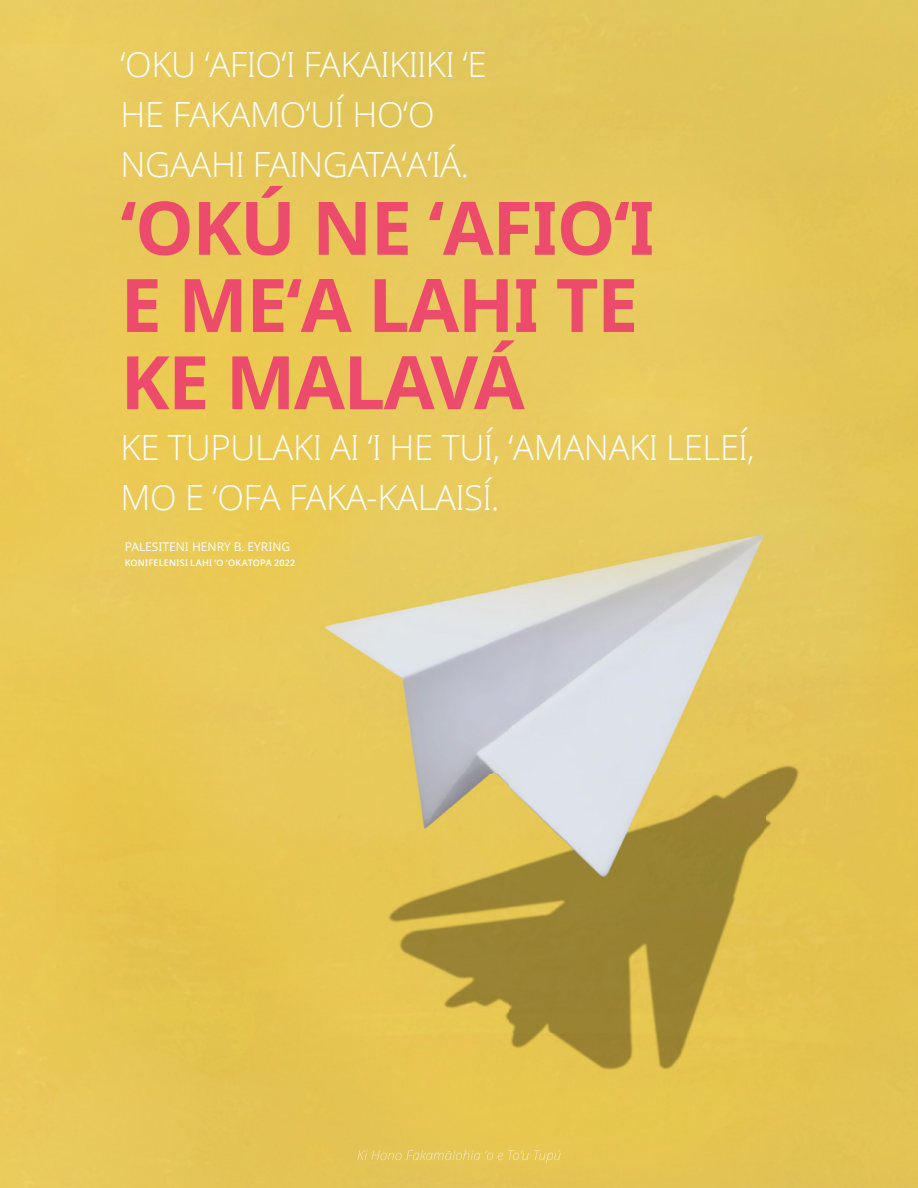
<style>
.page{position:relative;width:918px;height:1188px;background:#fff}
.page>*{position:absolute;margin:0;border:0;box-sizing:border-box;transform-origin:0 0}
.t1{font:700 73.95px/77.2px "Dots Solidlds Lat";letter-spacing:-.02em;color:#ec4b6b}
.t2{font:300 34.8px/50.4px "Dots Solidlds Lat";letter-spacing:-.01em;color:#fff}
.t3{font:12px "Dots Solidlds Lat";color:#fff}
.t4{font:600 9px "Dots Solidlds Lat";letter-spacing:.03em;color:#fff}
</style>
<div class="page">
<img style="left:0;top:0;width:918px;height:1188px">
<img style="left:357px;top:1150px;width:204px;height:13px">
<p class="t2" style="left:121px;top:39px;width:368px">ʻOKU ʻAFIOʻI FAKAIKIIKI ʻE<br>HE FAKAMOʻUÍ HOʻO<br>NGAAHI FAINGATAʻAʻIÁ.</p>
<h1 class="t1" style="left:121px;top:190px;width:536px">ʻOKÚ NE ʻAFIOʻI<br>E MEʻA LAHI TE<br>KE MALAVÁ</h1>
<p class="t2" style="left:121px;top:422px;width:636px">KE TUPULAKI AI ʻI HE TUÍ, ʻAMANAKI LELEÍ,<br>MO E ʻOFA FAKA- KALAISÍ.</p>
<p class="t3" style="left:125px;top:537px;width:167px">PALESITENI HENRY B. EYRING</p>
<p class="t4" style="left:125px;top:556px;width:172px">KONIFELENISI LAHI ʻO ʻOKATOPA 2022</p>
</div>
